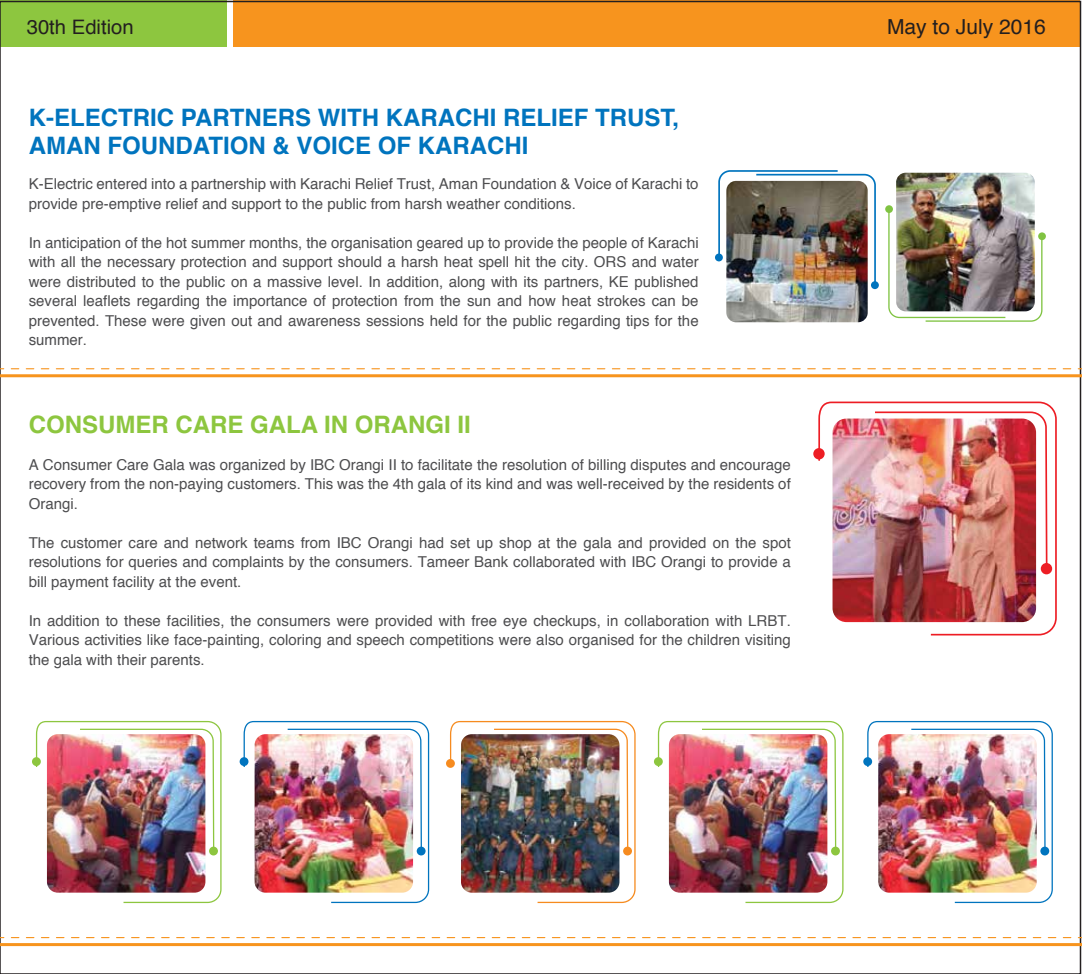
<style>
.page{position:relative;width:1082px;height:974px;background:#fff}
.page>*{position:absolute;margin:0;border:0;box-sizing:border-box;transform-origin:0 0}
.t1{font:700 24px/28.5px "Helvetica";color:#0074be}
.t2{font:700 24px "Helvetica";color:#8dc63f}
.t3{font:20.7px "Helvetica";color:#231f20}
.t4{font:19.95px "Helvetica";color:#231f20}
.t5{font:15px/19.5px "Helvetica";color:#4d4d4f;text-align:justify}
</style>
<div class="page">
<div style="left:233px;top:0;width:846px;height:47px;background:#f7941e"></div>
<div style="left:0;top:0;width:226px;height:47px;background:#8dc63f"></div>
<svg style="left:11px;top:937px;width:1071px;height:1px"></svg>
<hr style="left:0;top:943px;width:1082px;height:3px;background:#f7941e">
<img style="left:35px;top:720px;width:187px;height:183px">
<div style="left:32px;top:757px;width:9px;height:9px;background:#8dc63f;border-radius:50%"></div>
<div style="left:209px;top:846px;width:9px;height:9px;background:#8dc63f;border-radius:50%"></div>
<img style="left:243px;top:720px;width:187px;height:183px">
<div style="left:240px;top:757px;width:8px;height:9px;background:#0074be;border-radius:50%"></div>
<div style="left:417px;top:846px;width:8px;height:9px;background:#0074be;border-radius:50%"></div>
<img style="left:449px;top:720px;width:187px;height:183px">
<div style="left:446px;top:759px;width:9px;height:8px;background:#f68b1f;border-radius:50%"></div>
<div style="left:623px;top:846px;width:9px;height:9px;background:#f68b1f;border-radius:50%"></div>
<img style="left:657px;top:720px;width:187px;height:183px">
<div style="left:654px;top:757px;width:8px;height:9px;background:#8dc63f;border-radius:50%"></div>
<div style="left:831px;top:846px;width:9px;height:9px;background:#8dc63f;border-radius:50%"></div>
<img style="left:867px;top:720px;width:186px;height:183px">
<div style="left:863px;top:757px;width:9px;height:9px;background:#0074be;border-radius:50%"></div>
<div style="left:1040px;top:846px;width:9px;height:9px;background:#0074be;border-radius:50%"></div>
<img style="left:817px;top:401px;width:240px;height:235px">
<img style="left:873px;top:410px;width:175px;height:160px">
<div style="left:813px;top:448px;width:11px;height:11px;background:#ed1d24;border-radius:50%"></div>
<div style="left:1040px;top:563px;width:12px;height:11px;background:#ed1d24;border-radius:50%"></div>
<svg style="left:11px;top:368px;width:1071px;height:1px"></svg>
<hr style="left:0;top:374px;width:1082px;height:3px;background:#f7941e">
<img style="left:896px;top:173px;width:138px;height:35px">
<img style="left:888px;top:208px;width:155px;height:114px">
<div style="left:1038px;top:232px;width:7px;height:8px;background:#80c342;border-radius:50%"></div>
<div style="left:885px;top:205px;width:8px;height:8px;background:#80c342;border-radius:50%"></div>
<img style="left:726px;top:286px;width:141px;height:36px">
<img style="left:717px;top:170px;width:159px;height:116px">
<div style="left:715px;top:253px;width:8px;height:8px;background:#0074be;border-radius:50%"></div>
<div style="left:871px;top:281px;width:7px;height:8px;background:#0074be;border-radius:50%"></div>
<div style="left:18px;top:404px;width:457px;height:38px;border:1px dashed #fff;border-radius:13px"></div>
<h3 class="t4" style="left:27px;top:14px;width:108px">30th Edition</h3>
<h2 class="t3" style="left:887px;top:12px;width:160px">May to July 2016</h2>
<h1 class="t1" style="left:29px;top:104px;width:652px">K-ELECTRIC PARTNERS WITH KARACHI RELIEF TRUST,<br>AMAN FOUNDATION &amp; VOICE OF KARACHI</h1>
<p class="t5" style="left:29px;top:175px;width:671px">K-Electric entered into a partnership with Karachi Relief Trust, Aman Foundation &amp; Voice of Karachi to provide pre-emptive relief and support to the public from harsh weather conditions.</p>
<p class="t5" style="left:29px;top:233px;width:671px">In anticipation of the hot summer months, the organisation geared up to provide the people of Karachi with all the necessary protection and support should a harsh heat spell hit the city. ORS and water were distributed to the public on a massive level. In addition, along with its partners, KE published several leaflets regarding the importance of protection from the sun and how heat strokes can be prevented. These were given out and awareness sessions held for the public regarding tips for the summer.</p>
<h1 class="t2" style="left:29px;top:408px;width:443px">CONSUMER CARE GALA IN ORANGI II</h1>
<p class="t5" style="left:29px;top:455px;width:763px">A Consumer Care Gala was organized by IBC Orangi II to facilitate the resolution of billing disputes and encourage recovery from the non-paying customers. This was the 4th gala of its kind and was well-received by the residents of Orangi.</p>
<p class="t5" style="left:29px;top:533px;width:763px">The customer care and network teams from IBC Orangi had set up shop at the gala and provided on the spot resolutions for queries and complaints by the consumers. Tameer Bank collaborated with IBC Orangi to provide a bill payment facility at the event.</p>
<p class="t5" style="left:29px;top:611px;width:763px">In addition to these facilities, the consumers were provided with free eye checkups, in collaboration with LRBT.<br>Various activities like face-painting, coloring and speech competitions were also organised for the children visiting the gala with their parents.</p>
</div>
